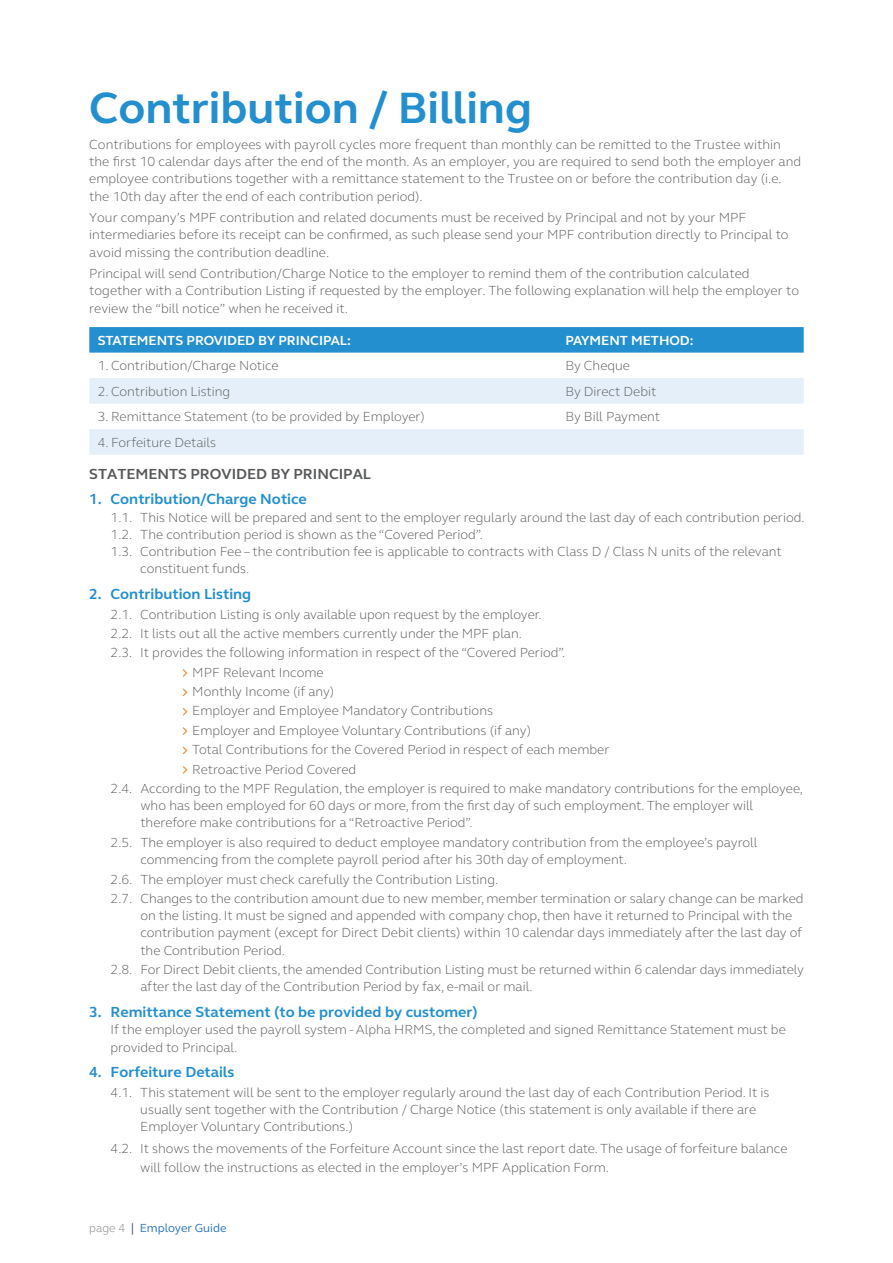
<style>
.page{position:relative;width:893px;height:1263px;background:#fff}
.page>*{position:absolute;margin:0;border:0;box-sizing:border-box;transform-origin:0 0}
.t1{font:700 45px "FS Elliot Pro";color:#238fcf}
.t2{font:700 15px "FS Elliot Pro";color:#238fcf}
.t3{font:700 15px "FS Elliot Pro";color:#58595b}
.t4{font:300 13.5px/17.2px "FS Elliot Pro";color:#58595b}
.t5{font:700 13.5px "FS Elliot Pro";color:#fff}
.t6{font:12px "FS Elliot Pro";color:#2b75bb}
.s1{font-weight:300;color:#808285}
.s2{color:#3d4371}
</style>
<div class="page">
<svg style="left:89px;top:327px;width:715px;height:26px;background:#2791cf"></svg>
<svg style="left:89px;top:378px;width:715px;height:77px;fill:#e4eff9"></svg>
<svg style="left:183px;top:669px;width:4px;height:8px"></svg>
<svg style="left:183px;top:688px;width:4px;height:8px"></svg>
<svg style="left:183px;top:708px;width:4px;height:7px"></svg>
<svg style="left:183px;top:727px;width:4px;height:8px"></svg>
<svg style="left:183px;top:747px;width:4px;height:7px"></svg>
<svg style="left:183px;top:766px;width:4px;height:8px"></svg>
<h1 class="t1" style="left:89px;top:78px;width:444px">Contribution / Billing</h1>
<p class="t4" style="left:89px;top:135px;width:713px">Contributions for employees with payroll cycles more frequent than monthly can be remitted to the Trustee within the first 10 calendar days after the end of the month. As an employer, you are required to send both the employer and employee contributions together with a remittance statement to the Trustee on or before the contribution day (i.e. the 10th day after the end of each contribution period).</p>
<p class="t4" style="left:89px;top:208px;width:701px">Your company’s MPF contribution and related documents must be received by Principal and not by your MPF intermediaries before its receipt can be confirmed, as such please send your MPF contribution directly to Principal to avoid missing the contribution deadline.</p>
<p class="t4" style="left:89px;top:264px;width:711px">Principal will send Contribution/Charge Notice to the employer to remind them of the contribution calculated together with a Contribution Listing if requested by the employer. The following explanation will help the employer to review the “bill notice” when he received it.</p>
<p class="t5" style="left:98px;top:331px;width:255px">STATEMENTS PROVIDED BY PRINCIPAL:</p>
<p class="t5" style="left:566px;top:331px;width:130px">PAYMENT METHOD:</p>
<p class="t4" style="left:98px;top:357px;width:182px">1. Contribution/Charge Notice</p>
<p class="t4" style="left:566px;top:357px;width:66px">By Cheque</p>
<p class="t4" style="left:98px;top:382px;width:134px">2. Contribution Listing</p>
<p class="t4" style="left:566px;top:382px;width:92px">By Direct Debit</p>
<p class="t4" style="left:98px;top:408px;width:329px">3. Remittance Statement (to be provided by Employer)</p>
<p class="t4" style="left:566px;top:408px;width:96px">By Bill Payment</p>
<p class="t4" style="left:98px;top:433px;width:120px">4. Forfeiture Details</p>
<p class="t3" style="left:89px;top:463px;width:283px">STATEMENTS PROVIDED BY PRINCIPAL</p>
<p class="t2" style="left:89px;top:489px;width:219px">1. Contribution/Charge Notice</p>
<p class="t4" style="left:111px;top:508px;width:696px">1.1. This Notice will be prepared and sent to the employer regularly around the last day of each contribution period.</p>
<p class="t4" style="left:111px;top:525px;width:374px">1.2. The contribution period is shown as the “Covered Period”.</p>
<p class="t4" style="left:111px;top:543px;width:673px">1.3. Contribution Fee – the contribution fee is applicable to contracts with Class D / Class N units of the relevant</p>
<p class="t4" style="left:140px;top:560px;width:110px">constituent funds.</p>
<p class="t2" style="left:89px;top:584px;width:163px">2. Contribution Listing</p>
<p class="t4" style="left:111px;top:605px;width:433px">2.1. Contribution Listing is only available upon request by the employer.</p>
<p class="t4" style="left:111px;top:624px;width:413px">2.2. It lists out all the active members currently under the MPF plan.</p>
<p class="t4" style="left:111px;top:644px;width:456px">2.3. It provides the following information in respect of the “Covered Period”.</p>
<p class="t4" style="left:192px;top:663px;width:133px">MPF Relevant Income</p>
<p class="t4" style="left:192px;top:682px;width:144px">Monthly Income (if any)</p>
<p class="t4" style="left:192px;top:702px;width:302px">Employer and Employee Mandatory Contributions</p>
<p class="t4" style="left:192px;top:721px;width:340px">Employer and Employee Voluntary Contributions (if any)</p>
<p class="t4" style="left:192px;top:741px;width:419px">Total Contributions for the Covered Period in respect of each member</p>
<p class="t4" style="left:192px;top:760px;width:165px">Retroactive Period Covered</p>
<p class="t4" style="left:111px;top:779px;width:694px">2.4. According to the MPF Regulation, the employer is required to make mandatory contributions for the employee,</p>
<p class="t4" style="left:140px;top:797px;width:614px">who has been employed for 60 days or more, from the first day of such employment. The employer will therefore make contributions for a “Retroactive Period”.</p>
<p class="t4" style="left:140px;top:833px;width:618px;text-indent:-30px">2.5. The employer is also required to deduct employee mandatory contribution from the employee’s payroll commencing from the complete payroll period after his 30th day of employment.</p>
<p class="t4" style="left:111px;top:869px;width:695px;line-height:19.4px">2.6. The employer must check carefully the Contribution Listing.<br>2.7. Changes to the contribution amount due to new member, member termination or salary change can be marked</p>
<p class="t4" style="left:140px;top:906px;width:663px">on the listing. It must be signed and appended with company chop, then have it returned to Principal with the contribution payment (except for Direct Debit clients) within 10 calendar days immediately after the last day of the Contribution Period.</p>
<p class="t4" style="left:140px;top:960px;width:665px;text-indent:-30px">2.8. For Direct Debit clients, the amended Contribution Listing must be returned within 6 calendar days immediately after the last day of the Contribution Period by fax, e-mail or mail.</p>
<p class="t2" style="left:89px;top:1002px;width:390px">3. Remittance Statement (to be provided by customer)</p>
<p class="t4" style="left:111px;top:1021px;width:677px">If the employer used the payroll system - Alpha HRMS, the completed and signed Remittance Statement must be provided to Principal.</p>
<p class="t2" style="left:89px;top:1062px;width:147px">4. Forfeiture Details</p>
<p class="t4" style="left:140px;top:1083px;width:631px;text-indent:-30px">4.1. This statement will be sent to the employer regularly around the last day of each Contribution Period. It is usually sent together with the Contribution / Charge Notice (this statement is only available if there are<br>Employer Voluntary Contributions.)</p>
<p class="t4" style="left:140px;top:1138px;width:649px;line-height:19.5px;text-indent:-30px">4.2. It shows the movements of the Forfeiture Account since the last report date. The usage of forfeiture balance will follow the instructions as elected in the employer’s MPF Application Form.</p>
<p class="t6" style="left:89px;top:1220px;width:139px"><span class="s1">page 4</span> <span class="s2">|</span> Employer Guide</p>
</div>
